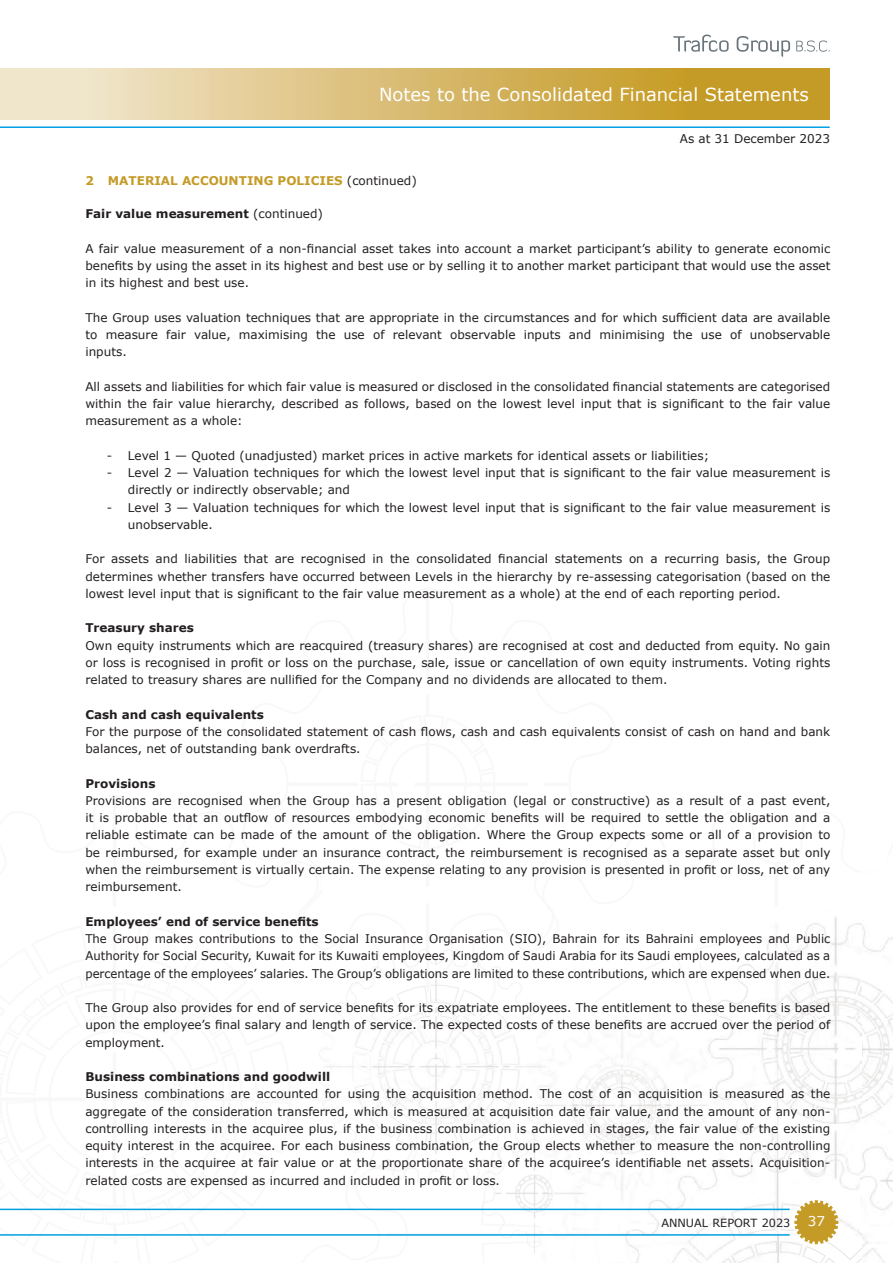
<style>
.page{position:relative;width:893px;height:1263px;background:#fff}
.page>*{position:absolute;margin:0;border:0;box-sizing:border-box;transform-origin:0 0}
.t1{font:18px "Verdana";color:#fff}
.t2{font:13.5px "Verdana";color:#fff}
.t3{font:12px/17.2px "Verdana";color:#231f20;text-align:justify}
.t4{font:700 12px "Verdana";color:#231f20}
.t5{font:700 12px "Verdana";color:#c59b27}
.t6{font:11.25px "Verdana";color:#231f20}
.s1{font-weight:400;color:#231f20}
.s2{font-weight:400}
</style>
<div class="page">
<img style="left:0;top:917px;width:893px;height:345px">
<svg style="left:795px;top:1200px;width:43px;height:43px"></svg>
<svg style="left:673px;top:35px;width:157px;height:22px"></svg>
<svg style="left:0;top:68px;width:830px;height:51px;background:#d9bc72"></svg>
<hr style="left:0;top:126px;width:830px;height:2px;background:#00a1e3">
<hr style="left:0;top:1208px;width:790px;height:1px;background:#00a1e3">
<hr style="left:0;top:1233px;width:790px;height:2px;background:#00a1e3">
<h1 class="t1" style="left:379px;top:82px;width:431px">Notes to the Consolidated Financial Statements</h1>
<p class="t3" style="left:680px;top:129px;width:152px">As at 31 December 2023</p>
<p class="t5" style="left:85px;top:173px;width:333px">2 MATERIAL ACCOUNTING POLICIES <span class="s1">(continued)</span></p>
<p class="t4" style="left:85px;top:206px;width:239px">Fair value measurement <span class="s2">(continued)</span></p>
<p class="t3" style="left:85px;top:239px;width:746px">A fair value measurement of a non-financial asset takes into account a market participant’s ability to generate economic benefits by using the asset in its highest and best use or by selling it to another market participant that would use the asset in its highest and best use.</p>
<p class="t3" style="left:85px;top:308px;width:746px">The Group uses valuation techniques that are appropriate in the circumstances and for which sufficient data are available to measure fair value, maximising the use of relevant observable inputs and minimising the use of unobservable inputs.</p>
<p class="t3" style="left:85px;top:377px;width:746px">All assets and liabilities for which fair value is measured or disclosed in the consolidated financial statements are categorised within the fair value hierarchy, described as follows, based on the lowest level input that is significant to the fair value measurement as a whole:</p>
<p class="t3" style="left:107px;top:446px;width:604px">- Level 1 — Quoted (unadjusted) market prices in active markets for identical assets or liabilities;</p>
<p class="t3" style="left:128px;top:463px;width:704px;text-indent:-21px">- Level 2 — Valuation techniques for which the lowest level input that is significant to the fair value measurement is directly or indirectly observable; and</p>
<p class="t3" style="left:128px;top:498px;width:704px;text-indent:-21px">- Level 3 — Valuation techniques for which the lowest level input that is significant to the fair value measurement is unobservable.</p>
<p class="t3" style="left:85px;top:550px;width:746px">For assets and liabilities that are recognised in the consolidated financial statements on a recurring basis, the Group determines whether transfers have occurred between Levels in the hierarchy by re-assessing categorisation (based on the lowest level input that is significant to the fair value measurement as a whole) at the end of each reporting period.</p>
<p class="t4" style="left:85px;top:620px;width:110px">Treasury shares</p>
<p class="t3" style="left:85px;top:636px;width:746px">Own equity instruments which are reacquired (treasury shares) are recognised at cost and deducted from equity. No gain or loss is recognised in profit or loss on the purchase, sale, issue or cancellation of own equity instruments. Voting rights related to treasury shares are nullified for the Company and no dividends are allocated to them.</p>
<p class="t4" style="left:85px;top:706px;width:180px">Cash and cash equivalents</p>
<p class="t3" style="left:85px;top:722px;width:746px">For the purpose of the consolidated statement of cash flows, cash and cash equivalents consist of cash on hand and bank balances, net of outstanding bank overdrafts.</p>
<p class="t4" style="left:85px;top:775px;width:72px">Provisions</p>
<p class="t3" style="left:85px;top:791px;width:746px">Provisions are recognised when the Group has a present obligation (legal or constructive) as a result of a past event, it is probable that an outflow of resources embodying economic benefits will be required to settle the obligation and a reliable estimate can be made of the amount of the obligation. Where the Group expects some or all of a provision to be reimbursed, for example under an insurance contract, the reimbursement is recognised as a separate asset but only when the reimbursement is virtually certain. The expense relating to any provision is presented in profit or loss, net of any reimbursement.</p>
<p class="t4" style="left:85px;top:913px;width:235px">Employees’ end of service benefits</p>
<p class="t3" style="left:85px;top:929px;width:746px">The Group makes contributions to the Social Insurance Organisation (SIO), Bahrain for its Bahraini employees and Public Authority for Social Security, Kuwait for its Kuwaiti employees, Kingdom of Saudi Arabia for its Saudi employees, calculated as a percentage of the employees’ salaries. The Group’s obligations are limited to these contributions, which are expensed when due.</p>
<p class="t3" style="left:85px;top:998px;width:746px">The Group also provides for end of service benefits for its expatriate employees. The entitlement to these benefits is based upon the employee’s final salary and length of service. The expected costs of these benefits are accrued over the period of employment.</p>
<p class="t4" style="left:85px;top:1068px;width:246px">Business combinations and goodwill</p>
<p class="t3" style="left:85px;top:1084px;width:746px">Business combinations are accounted for using the acquisition method. The cost of an acquisition is measured as the aggregate of the consideration transferred, which is measured at acquisition date fair value, and the amount of any non&shy;controlling interests in the acquiree plus, if the business combination is achieved in stages, the fair value of the existing equity interest in the acquiree. For each business combination, the Group elects whether to measure the non-controlling interests in the acquiree at fair value or at the proportionate share of the acquiree’s identifiable net assets. Acquisition&shy;related costs are expensed as incurred and included in profit or loss.</p>
<p class="t6" style="left:661px;top:1215px;width:130px">ANNUAL REPORT 2023</p>
<p class="t2" style="left:808px;top:1212px;width:19px">37</p>
</div>
